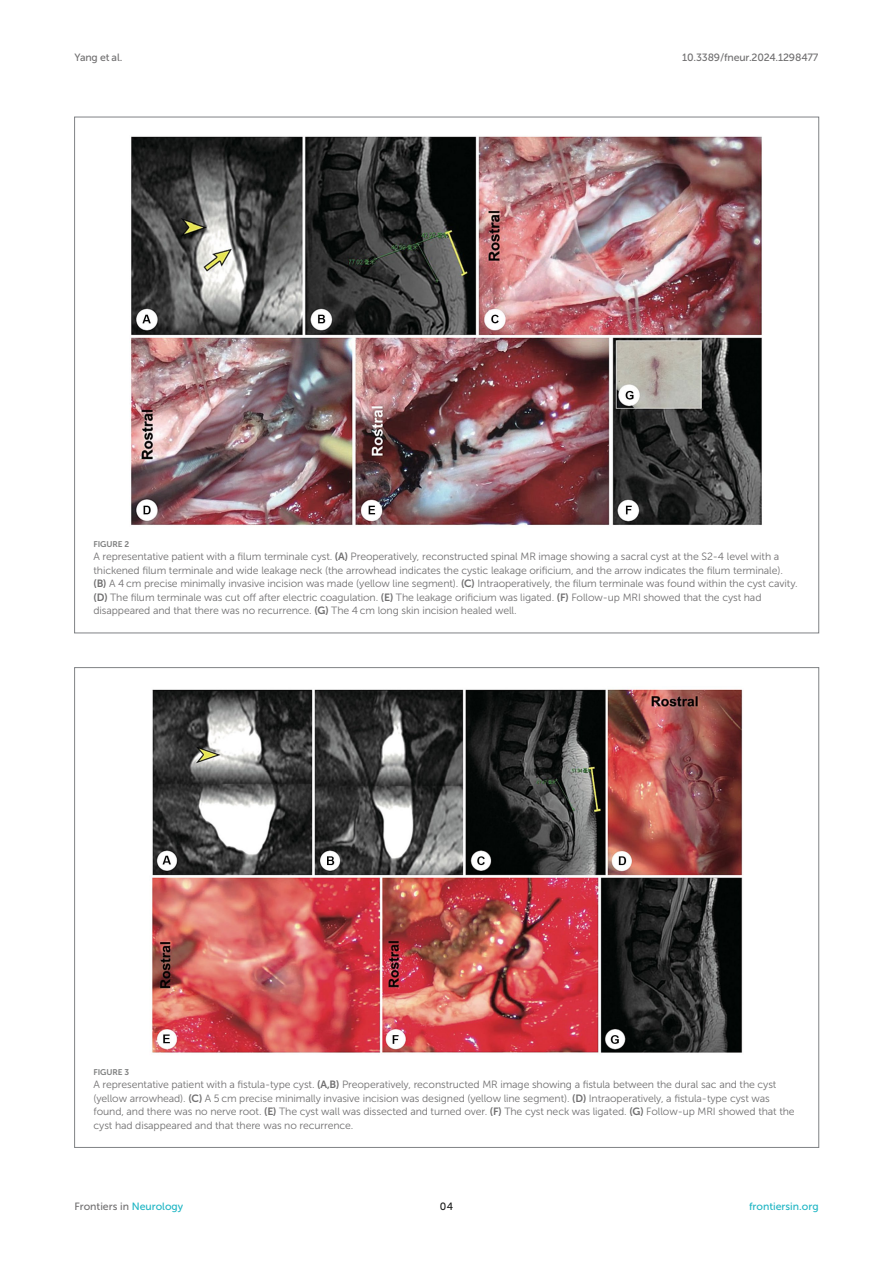
<style>
.page{position:relative;width:893px;height:1263px;background:#fff}
.page>*{position:absolute;margin:0;border:0;box-sizing:border-box;transform-origin:0 0}
.FIG_LEG{font:10.5px/13.5px "Museo Sans 300";letter-spacing:-.01em;color:#706f70}
.t1{font:10.5px "Museo Sans 500";letter-spacing:-.015em;color:#706f70}
.t2{font:10.5px "Museo Sans 500";color:#1db5c3}
.t3{font:10.5px "Museo Sans 500";color:#1b1c1b}
.FIG_HD{font:8.25px "Museo Sans 700";letter-spacing:-.01em;color:#7e7f7f}
.s1{font-family:"Museo Sans 700"}
.s2{color:#1db5c3}
</style>
<div class="page">
<img style="left:131px;top:136px;width:631px;height:389px">
<img style="left:152px;top:689px;width:591px;height:364px">
<p class="t1" style="left:74px;top:51px;width:49px">Yang et al.</p>
<p class="t1" style="left:682px;top:51px;width:138px">10.3389/fneur.2024.1298477</p>
<p class="FIG_HD" style="left:94px;top:539px;width:37px">FIGURE 2</p>
<p class="FIG_LEG" style="left:94px;top:550px;width:706px">A representative patient with a filum terminale cyst. <span class="s1">(A)</span> Preoperatively, reconstructed spinal MR image showing a sacral cyst at the S2-4 level with a thickened filum terminale and wide leakage neck (the arrowhead indicates the cystic leakage orificium, and the arrow indicates the filum terminale). <span class="s1">(B)</span> A 4 cm precise minimally invasive incision was made (yellow line segment). <span class="s1">(C)</span> Intraoperatively, the filum terminale was found within the cyst cavity. <span class="s1">(D)</span> The filum terminale was cut off after electric coagulation. <span class="s1">(E)</span> The leakage orificium was ligated. <span class="s1">(F)</span> Follow-up MRI showed that the cyst had disappeared and that there was no recurrence. <span class="s1">(G)</span> The 4 cm long skin incision healed well.</p>
<p class="FIG_HD" style="left:94px;top:1067px;width:37px">FIGURE 3</p>
<p class="FIG_LEG" style="left:94px;top:1078px;width:703px">A representative patient with a fistula-type cyst. <span class="s1">(A,B)</span> Preoperatively, reconstructed MR image showing a fistula between the dural sac and the cyst (yellow arrowhead). <span class="s1">(C)</span> A 5 cm precise minimally invasive incision was designed (yellow line segment). <span class="s1">(D)</span> Intraoperatively, a fistula-type cyst was found, and there was no nerve root. <span class="s1">(E)</span> The cyst wall was dissected and turned over. <span class="s1">(F)</span> The cyst neck was ligated. <span class="s1">(G)</span> Follow-up MRI showed that the cyst had disappeared and that there was no recurrence.</p>
<p class="t1" style="left:74px;top:1200px;width:110px">Frontiers in <span class="s2">Neurology</span></p>
<p class="t3" style="left:440px;top:1200px;width:15px">04</p>
<p class="t2" style="left:749px;top:1200px;width:71px">frontiersin.org</p>
</div>
